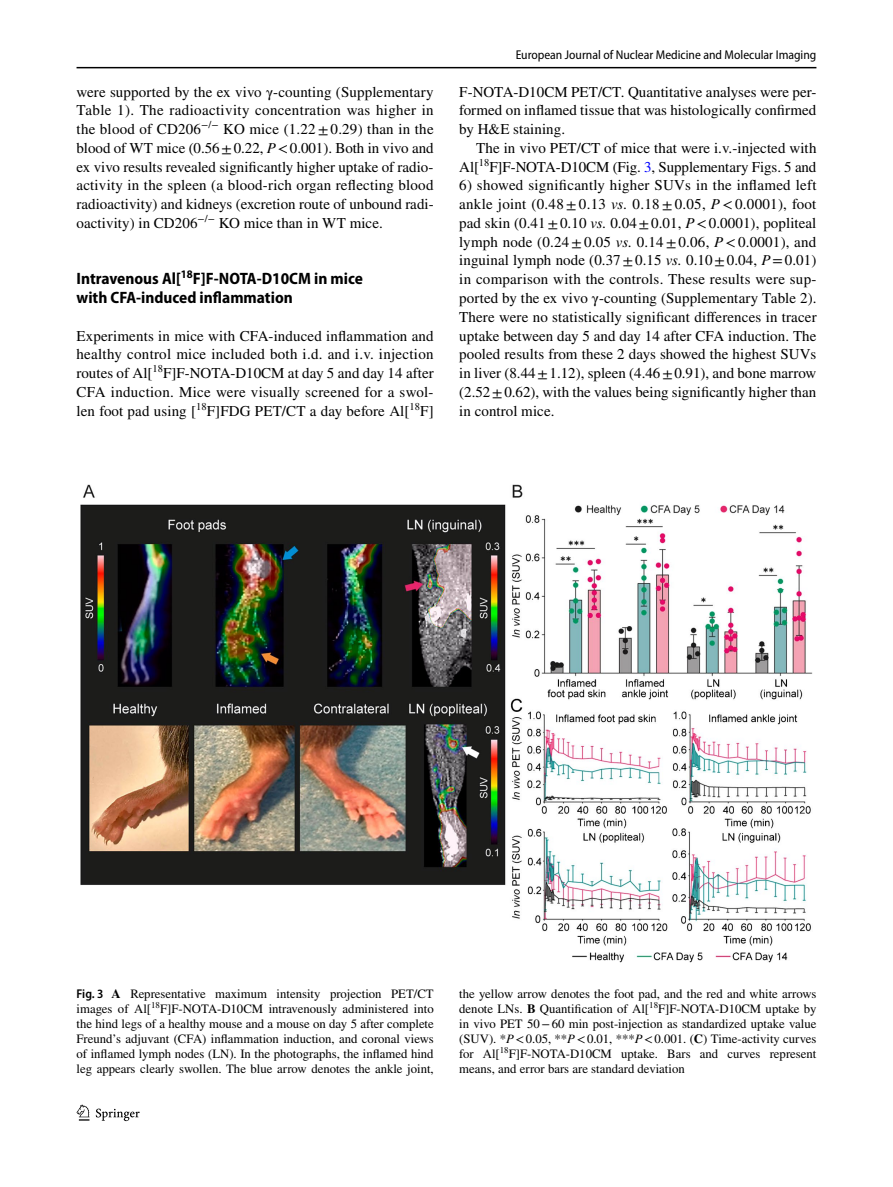
<style>
.page{position:relative;width:893px;height:1187px;background:#fff}
.page>*{position:absolute;margin:0;border:0;box-sizing:border-box;transform-origin:0 0}
.t1{font:700 semi-condensed 16.5px/18.8px "Myriad Pro";color:#000}
.t2{font:15px/18.8px "STIX";color:#000;text-align:justify}
.t3{font:12.75px/15px "STIX";color:#000;text-align:justify}
.t4{font:semi-condensed 12.75px "Myriad Pro";color:#000}
.s1{font-style:italic}
.s2{color:#00f}
.s3{font-family:"Myriad Pro";font-weight:600;font-stretch:semi-condensed}
.s4{font-weight:700}
</style>
<div class="page">
<hr style="left:77px;top:67px;width:739px;height:1px;background:#000">
<svg style="left:77px;top:1104px;width:12px;height:16px"></svg>
<svg style="left:96px;top:1108px;width:44px;height:12px"></svg>
<img style="left:81px;top:485px;width:731px;height:477px">
<p class="t2" style="left:77px;top:83px;width:359px">were supported by the ex vivo γ-counting (Supplementary Table 1). The radioactivity concentration was higher in the blood of CD206<sup>−/−</sup> KO mice (1.22±0.29) than in the blood of WT mice (0.56±0.22, <span class="s1">P</span>&lt;0.001). Both in vivo and ex vivo results revealed significantly higher uptake of radio&shy;activity in the spleen (a blood-rich organ reflecting blood radioactivity) and kidneys (excretion route of unbound radi&shy;oactivity) in CD206<sup>−/−</sup> KO mice than in WT mice.</p>
<p class="t1" style="left:77px;top:269px;width:288px">Intravenous Al[<sup>18</sup>F]F‑NOTA‑D10CM in mice with CFA‑induced inflammation</p>
<p class="t2" style="left:77px;top:327px;width:359px">Experiments in mice with CFA-induced inflammation and healthy control mice included both i.d. and i.v. injection routes of Al[<sup>18</sup>F]F-NOTA-D10CM at day 5 and day 14 after CFA induction. Mice were visually screened for a swol&shy;len foot pad using [<sup>18</sup>F]FDG PET/CT a day before Al[<sup>18</sup>F]</p>
<p class="t4" style="left:516px;top:48px;width:302px">European Journal of Nuclear Medicine and Molecular Imaging</p>
<p class="t2" style="left:459px;top:83px;width:359px">F-NOTA-D10CM PET/CT. Quantitative analyses were per&shy;formed on inflamed tissue that was histologically confirmed by H&amp;E staining.</p>
<p class="t2" style="left:459px;top:139px;width:359px;text-align:right">The in vivo PET/CT of mice that were i.v.-injected with<br>Al[<sup>18</sup>F]F-NOTA-D10CM (Fig. <span class="s2">3</span>, Supplementary Figs. 5 and</p>
<p class="t2" style="left:459px;top:177px;width:359px">6) showed significantly higher SUVs in the inflamed left ankle joint (0.48±0.13 <span class="s1">vs.</span> 0.18±0.05, <span class="s1">P</span>&lt;0.0001), foot pad skin (0.41±0.10 <span class="s1">vs.</span> 0.04±0.01, <span class="s1">P</span>&lt;0.0001), popliteal lymph node (0.24±0.05 <span class="s1">vs.</span> 0.14±0.06, <span class="s1">P</span>&lt;0.0001), and inguinal lymph node (0.37±0.15 <span class="s1">vs.</span> 0.10±0.04, <span class="s1">P</span>=0.01) in comparison with the controls. These results were sup&shy;ported by the ex vivo γ-counting (Supplementary Table 2).<br>There were no statistically significant differences in tracer uptake between day 5 and day 14 after CFA induction. The pooled results from these 2 days showed the highest SUVs in liver (8.44±1.12), spleen (4.46±0.91), and bone marrow (2.52±0.62), with the values being significantly higher than in control mice.</p>
<p class="t3" style="left:77px;top:986px;width:359px"><span class="s3">Fig. 3</span> <span class="s4">A</span> Representative maximum intensity projection PET/CT images of Al[<sup>18</sup>F]F-NOTA-D10CM intravenously administered into the hind legs of a healthy mouse and a mouse on day 5 after complete Freund’s adjuvant (CFA) inflammation induction, and coronal views of inflamed lymph nodes (LN). In the photographs, the inflamed hind leg appears clearly swollen. The blue arrow denotes the ankle joint,</p>
<p class="t3" style="left:459px;top:986px;width:359px">the yellow arrow denotes the foot pad, and the red and white arrows denote LNs. <span class="s4">B</span> Quantification of Al[<sup>18</sup>F]F-NOTA-D10CM uptake by in vivo PET 50−60 min post-injection as standardized uptake value (SUV). *<span class="s1">P</span>&lt;0.05, **<span class="s1">P</span>&lt;0.01, ***<span class="s1">P</span>&lt;0.001. (<span class="s4">C</span>) Time-activity curves for Al[<sup>18</sup>F]F-NOTA-D10CM uptake. Bars and curves represent means, and error bars are standard deviation</p>
</div>
